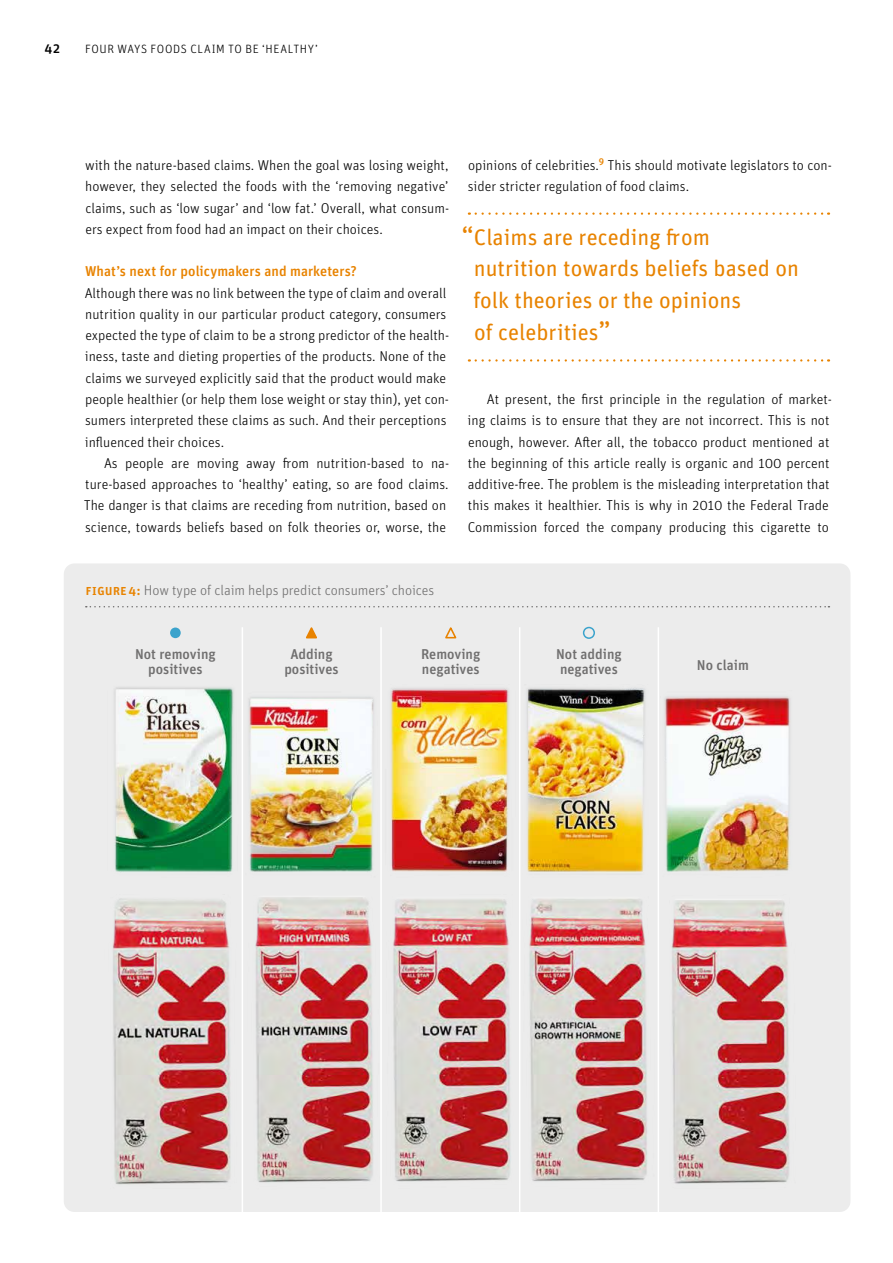
<style>
.page{position:relative;width:893px;height:1263px;background:#fff}
.page>*{position:absolute;margin:0;border:0;box-sizing:border-box;transform-origin:0 0}
.t1{font:22.5px/32px "Unit Pro";color:#e88300}
.t2{font:300 14.25px/21.3px "Unit Pro";color:#000}
.t3{font:500 14.25px/15px "Unit Pro";color:#706f6f;text-align:center}
.t4{font:300 14.25px "Unit Pro";letter-spacing:-.005em;color:#706f6f}
.t5{font:500 14.25px "Unit Pro";letter-spacing:.005em;color:#e88300}
.t6{font:500 13.5px "Unit Pro";color:#000}
.t7{font:300 12px "Unit Pro";letter-spacing:.05em;color:#000}
.s1{font-size:27px}
.s2{font-weight:500;color:#e88300}
</style>
<div class="page">
<div style="left:64px;top:563px;width:786px;height:649px;background:#ececec;border-radius:11px"></div>
<img style="left:114px;top:687px;width:677px;height:185px">
<img style="left:112px;top:898px;width:119px;height:287px">
<img style="left:255px;top:897px;width:256px;height:286px">
<img style="left:529px;top:899px;width:260px;height:285px">
<svg style="left:476px;top:212px;width:353px;height:3px"></svg>
<svg style="left:476px;top:359px;width:353px;height:3px"></svg>
<svg style="left:86px;top:606px;width:743px;height:1px"></svg>
<svg style="left:170px;top:627px;width:11px;height:11px"></svg>
<svg style="left:582px;top:626px;width:13px;height:13px"></svg>
<svg style="left:306px;top:627px;width:11px;height:12px"></svg>
<svg style="left:445px;top:627px;width:12px;height:12px"></svg>
<hr style="left:242px;top:627px;width:1px;height:595px;background:#fff">
<hr style="left:380px;top:627px;width:2px;height:595px;background:#fff">
<hr style="left:519px;top:627px;width:1px;height:595px;background:#fff">
<hr style="left:658px;top:627px;width:1px;height:595px;background:#fff">
<p class="t6" style="left:45px;top:39px;width:17px">42</p>
<p class="t7" style="left:85px;top:41px;width:234px">FOUR WAYS FOODS CLAIM TO BE ‘HEALTHY’</p>
<p class="t2" style="left:85px;top:154px;width:366px;text-align:justify">with the nature-based claims. When the goal was losing weight, however, they selected the foods with the ‘removing negative’ claims, such as ‘low sugar’ and ‘low fat.’ Overall, what consum&shy;ers expect from food had an impact on their choices.</p>
<p class="t5" style="left:85px;top:261px;width:273px">What’s next for policymakers and marketers?</p>
<p class="t2" style="left:85px;top:282px;width:366px">Although there was no link between the type of claim and overall nutrition quality in our particular product category, consumers expected the type of claim to be a strong predictor of the health&shy;iness, taste and dieting properties of the products. None of the claims we surveyed explicitly said that the product would make people healthier (or help them lose weight or stay thin), yet con&shy;sumers interpreted these claims as such. And their perceptions influenced their choices.</p>
<p class="t2" style="left:84px;top:452px;width:367px;text-indent:20px">As people are moving away from nutrition-based to na&shy;ture-based approaches to ‘healthy’ eating, so are food claims.<br>The danger is that claims are receding from nutrition, based on science, towards beliefs based on folk theories or, worse, the</p>
<p class="t2" style="left:468px;top:154px;width:366px">opinions of celebrities.<sup>9</sup> This should motivate legislators to con&shy;sider stricter regulation of food claims.</p>
<h1 class="t1" style="left:474px;top:220px;width:327px;text-indent:-12px"><span class="s1">“</span>Claims are receding from nutrition towards beliefs based on folk theories or the opinions<br>of celebrities<span class="s1">”</span></h1>
<p class="t2" style="left:468px;top:388px;width:366px;text-indent:19px">At present, the first principle in the regulation of market&shy;ing claims is to ensure that they are not incorrect. This is not enough, however. After all, the tobacco product mentioned at the beginning of this article really is organic and 100 percent additive-free. The problem is the misleading interpretation that this makes it healthier. This is why in 2010 the Federal Trade Commission forced the company producing this cigarette to</p>
<p class="t4" style="left:86px;top:581px;width:350px"><span class="s2">figure4:</span> How type of claim helps predict consumers’ choices</p>
<p class="t3" style="left:135px;top:646px;width:82px">Not removing positives</p>
<p class="t3" style="left:556px;top:646px;width:67px;text-align:left">Not adding negatives</p>
<p class="t3" style="left:697px;top:657px;width:53px">No claim</p>
<p class="t3" style="left:284px;top:646px;width:56px">Adding positives</p>
<p class="t3" style="left:421px;top:646px;width:61px;text-align:left">Removing negatives</p>
</div>
